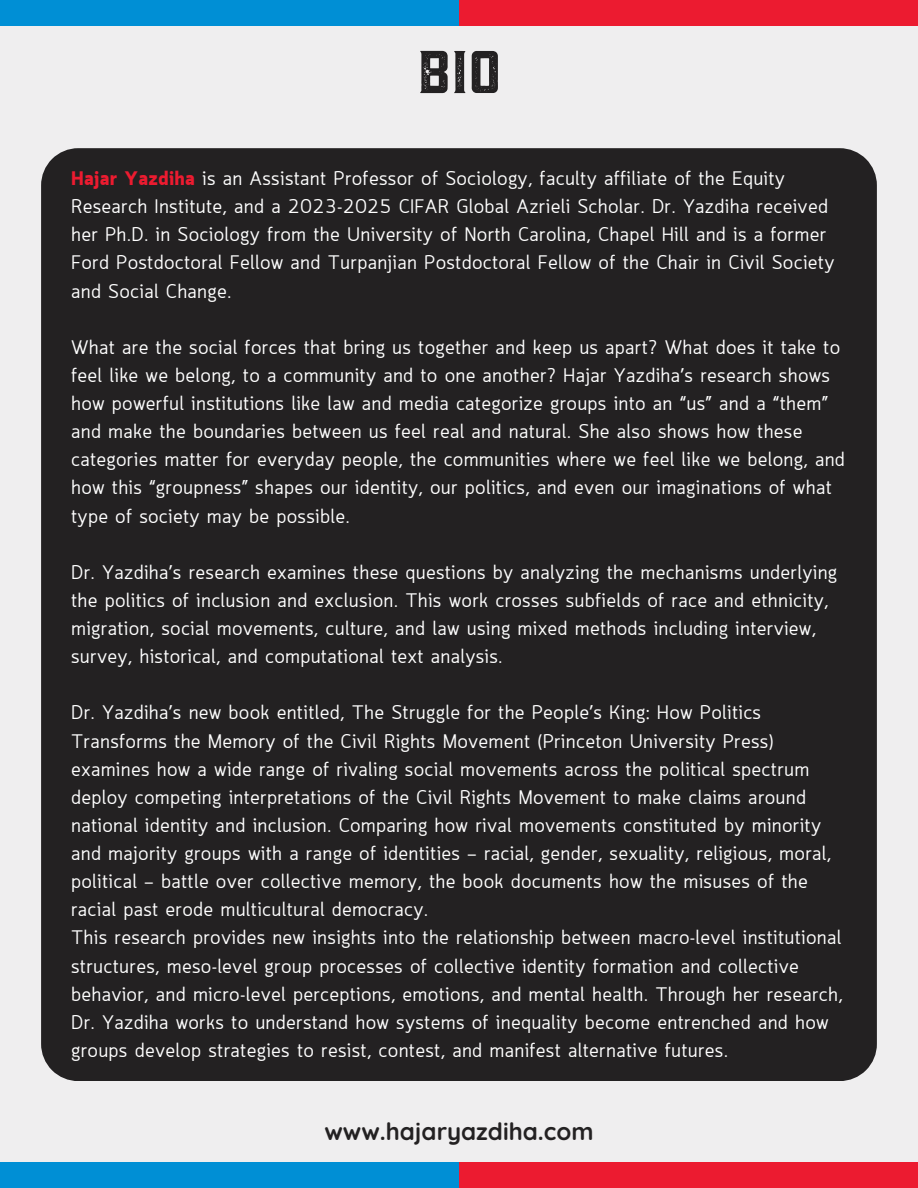
<style>
.page{position:relative;width:918px;height:1188px;background:#efeeef}
.page>*{position:absolute;margin:0;border:0;box-sizing:border-box;transform-origin:0 0}
.t1{font:63px "Posey Textured";color:#232122}
.t2{font:700 24px "Quicksand";color:#232122}
.t3{font:19.5px/28.2px "Quark";letter-spacing:.045em;color:#fff}
.s1{font-weight:900;color:#ec1b30}
</style>
<div class="page">
<div style="left:41px;top:148px;width:836px;height:933px;background:#232122"></div>
<div style="left:0;top:0;width:459px;height:25px;background:#008fd5"></div>
<div style="left:459px;top:0;width:459px;height:25px;background:#ec1b30"></div>
<div style="left:0;top:1163px;width:459px;height:25px;background:#008fd5"></div>
<div style="left:459px;top:1163px;width:459px;height:25px;background:#ec1b30"></div>
<p class="t1" style="left:417px;top:34px;width:86px">BIO</p>
<p class="t3" style="left:71px;top:166px;width:764px"><span class="s1">Hajar Yazdiha</span> is an Assistant Professor of Sociology, faculty affiliate of the Equity Research Institute, and a 2023-2025 CIFAR Global Azrieli Scholar. Dr. Yazdiha received her Ph.D. in Sociology from the University of North Carolina, Chapel Hill and is a former Ford Postdoctoral Fellow and Turpanjian Postdoctoral Fellow of the Chair in Civil Society and Social Change.</p>
<p class="t3" style="left:71px;top:335px;width:775px">What are the social forces that bring us together and keep us apart? What does it take to feel like we belong, to a community and to one another? Hajar Yazdiha’s research shows how powerful institutions like law and media categorize groups into an “us” and a “them” and make the boundaries between us feel real and natural. She also shows how these categories matter for everyday people, the communities where we feel like we belong, and how this “groupness” shapes our identity, our politics, and even our imaginations of what type of society may be possible.</p>
<p class="t3" style="left:71px;top:560px;width:767px">Dr. Yazdiha’s research examines these questions by analyzing the mechanisms underlying the politics of inclusion and exclusion. This work crosses subfields of race and ethnicity, migration, social movements, culture, and law using mixed methods including interview, survey, historical, and computational text analysis.</p>
<p class="t3" style="left:71px;top:700px;width:761px">Dr. Yazdiha’s new book entitled, The Struggle for the People’s King: How Politics Transforms the Memory of the Civil Rights Movement (Princeton University Press) examines how a wide range of rivaling social movements across the political spectrum deploy competing interpretations of the Civil Rights Movement to make claims around national identity and inclusion. Comparing how rival movements constituted by minority and majority groups with a range of identities — racial, gender, sexuality, religious, moral, political — battle over collective memory, the book documents how the misuses of the racial past erode multicultural democracy.</p>
<p class="t3" style="left:71px;top:925px;width:773px">This research provides new insights into the relationship between macro-level institutional structures, meso-level group processes of collective identity formation and collective behavior, and micro-level perceptions, emotions, and mental health. Through her research, Dr. Yazdiha works to understand how systems of inequality become entrenched and how groups develop strategies to resist, contest, and manifest alternative futures.</p>
<p class="t2" style="left:324px;top:1116px;width:271px">www.hajaryazdiha.com</p>
</div>
